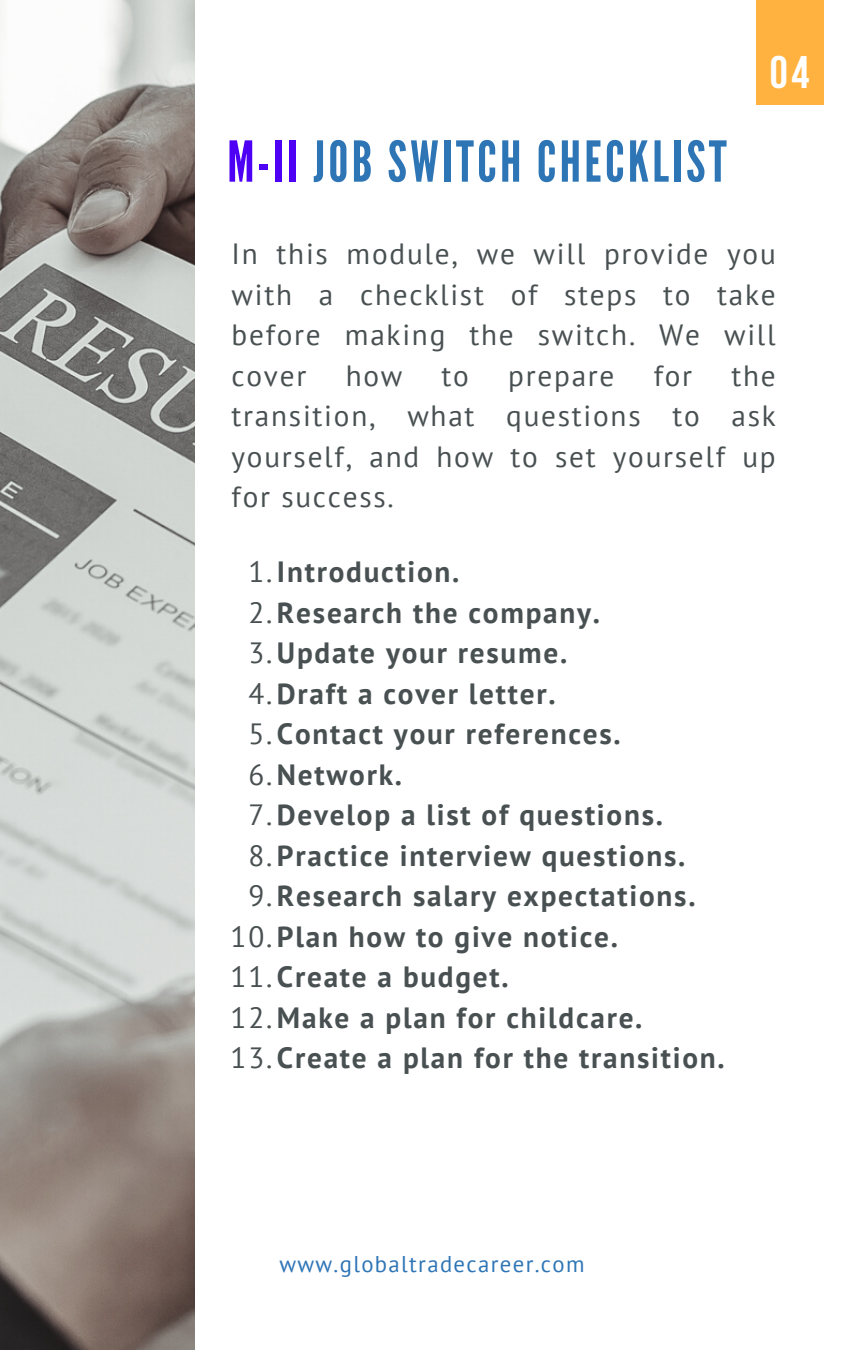
<style>
.page{position:relative;width:864px;height:1350px;background:#fff}
.page>*{position:absolute;margin:0;border:0;box-sizing:border-box;transform-origin:0 0}
.t1{font:56.25px "League Gothic";letter-spacing:.06em;color:#2e75b6}
.t2{font:700 45.45px "Bebas Neue";color:#fff}
.t3{font:700 29.25px "PT Sans";letter-spacing:.06em;color:#495052}
.t4{font:29.25px/40.5px "PT Sans";letter-spacing:.06em;color:#495052;text-align:justify}
.t5{font:22.72px "PT Sans";letter-spacing:.06em;color:#2e75b6}
.s1{color:#4e00f4}
.s2{font-weight:400}
</style>
<div class="page">
<img style="left:0;top:0;width:194px;height:1350px">
<div style="left:756px;top:0;width:67px;height:105px;background:#ffb23f"></div>
<p class="t1" style="left:227px;top:129px;width:501px"><span class="s1">M-II</span> JOB SWITCH CHECKLIST</p>
<p class="t2" style="left:770px;top:54px;width:41px">04</p>
<p class="t4" style="left:232px;top:233px;width:546px">In this module, we will provide you with a checklist of steps to take before making the switch. We will cover</p>
<p class="t4" style="left:346px;top:355px;width:58px">how</p>
<p class="t4" style="left:442px;top:355px;width:29px">to</p>
<p class="t4" style="left:508px;top:355px;width:108px">prepare</p>
<p class="t4" style="left:654px;top:355px;width:40px">for</p>
<p class="t4" style="left:232px;top:355px;width:546px;text-indent:500px">the transition, what questions to ask yourself, and how to set yourself up for success.</p>
<p class="t3" style="left:248px;top:553px;width:213px"><span class="s2">1.</span>Introduction.</p>
<p class="t3" style="left:248px;top:593px;width:353px"><span class="s2">2.</span>Research the company.</p>
<p class="t3" style="left:248px;top:634px;width:320px"><span class="s2">3.</span>Update your resume.</p>
<p class="t3" style="left:248px;top:674px;width:309px"><span class="s2">4.</span>Draft a cover letter.</p>
<p class="t3" style="left:248px;top:715px;width:374px"><span class="s2">5.</span>Contact your references.</p>
<p class="t3" style="left:248px;top:755px;width:155px"><span class="s2">6.</span>Network.</p>
<p class="t3" style="left:248px;top:796px;width:416px"><span class="s2">7.</span>Develop a list of questions.</p>
<p class="t3" style="left:248px;top:836px;width:439px"><span class="s2">8.</span>Practice interview questions.</p>
<p class="t3" style="left:248px;top:877px;width:449px"><span class="s2">9.</span>Research salary expectations.</p>
<p class="t3" style="left:231px;top:917px;width:389px"><span class="s2">10.</span>Plan how to give notice.</p>
<p class="t3" style="left:231px;top:958px;width:280px"><span class="s2">11.</span>Create a budget.</p>
<p class="t3" style="left:231px;top:998px;width:413px"><span class="s2">12.</span>Make a plan for childcare.</p>
<p class="t3" style="left:231px;top:1039px;width:496px"><span class="s2">13.</span>Create a plan for the transition.</p>
<p class="t5" style="left:279px;top:1249px;width:307px">www.globaltradecareer.com</p>
</div>
